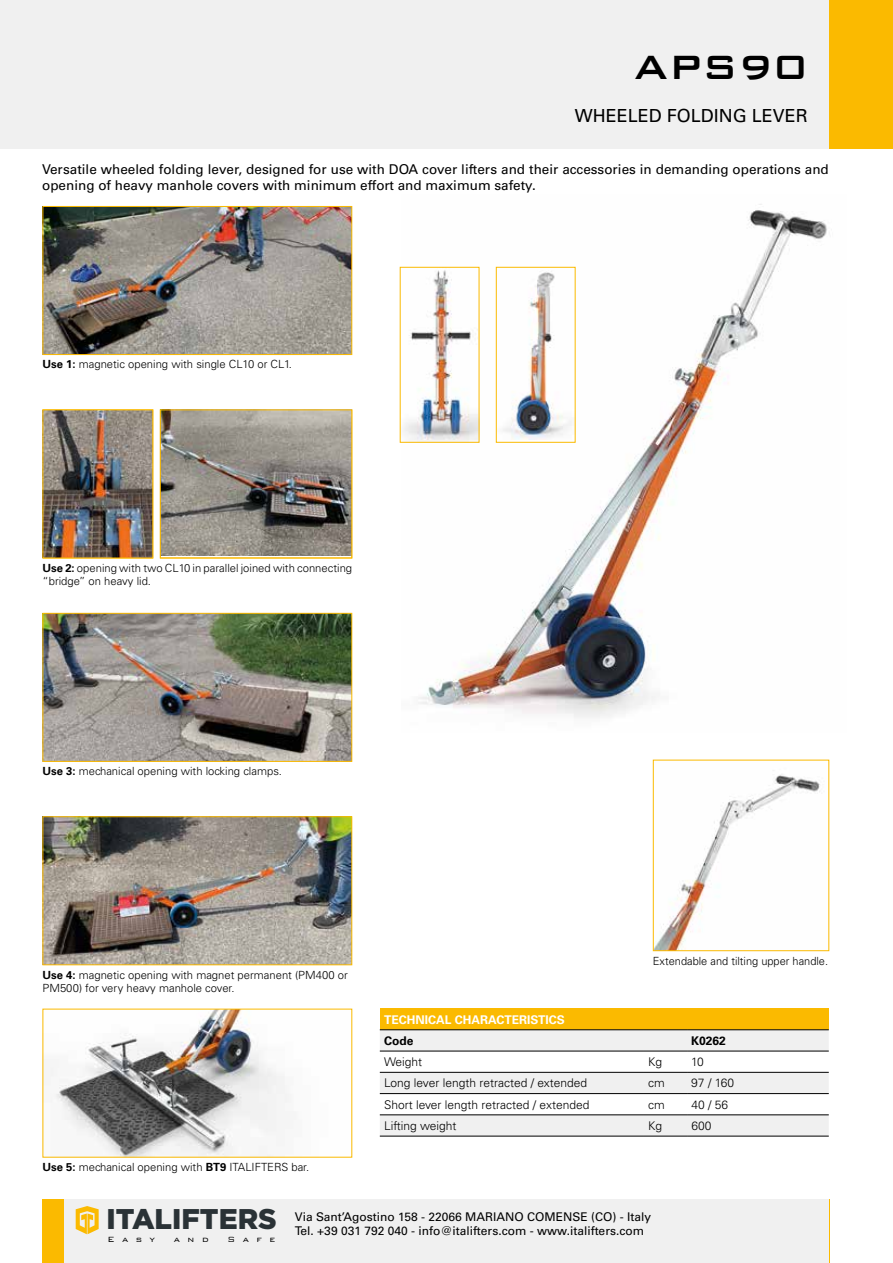
<style>
.page{position:relative;width:893px;height:1263px;background:#fff}
.page>*{position:absolute;margin:0;border:0;box-sizing:border-box;transform-origin:0 0}
.t1{font:500 45px "Bank Gothic";color:#000}
.t2{font:900 28.5px "Gotham";color:#2a3236}
.t3{font:18px "Univers LT Std";color:#000}
.t4{font:13.5px/16.2px "Univers LT Std";color:#000}
.t5{font:300 12px "Univers LT Std";color:#000}
.t6{font:12px/14.4px "Univers LT Std";color:#000}
.t7{font:700 12px "Univers LT Std";color:#fff}
.t8{font:300 12px "Bank Gothic";color:#000}
.t9{font:700 12px "Univers LT Std";color:#000}
.t10{font:300 11.25px/13.5px "Univers LT Std";color:#000}
.t11{font:300 10.05px "Bank Gothic";letter-spacing:.74em;color:#000}
.t12{font:8.85px "Avenir Next";color:#2a3236}
.s1{font-weight:700}
</style>
<div class="page">
<div style="left:0;top:0;width:893px;height:149px;background:#f0f0f0"></div>
<div style="left:829px;top:0;width:64px;height:149px;background:#fbba00"></div>
<img style="left:162px;top:411px;width:188px;height:145px">
<div style="left:160px;top:409px;width:192px;height:149px;border:1px solid #fbba00"></div>
<img style="left:45px;top:411px;width:106px;height:145px">
<div style="left:43px;top:409px;width:110px;height:149px;border:1px solid #fbba00"></div>
<img style="left:401px;top:204px;width:426px;height:514px">
<img style="left:402px;top:269px;width:75px;height:172px">
<div style="left:400px;top:267px;width:79px;height:176px;border:1px solid #fbba00"></div>
<img style="left:498px;top:270px;width:76px;height:169px">
<div style="left:496px;top:267px;width:80px;height:176px;border:1px solid #fbba00"></div>
<img style="left:45px;top:615px;width:305px;height:145px">
<div style="left:43px;top:613px;width:309px;height:149px;border:1px solid #fbba00"></div>
<img style="left:45px;top:818px;width:305px;height:145px">
<div style="left:43px;top:816px;width:309px;height:149px;border:1px solid #fbba00"></div>
<img style="left:50px;top:1011px;width:239px;height:144px">
<img style="left:45px;top:208px;width:305px;height:145px">
<div style="left:43px;top:206px;width:309px;height:149px;border:1px solid #fbba00"></div>
<img style="left:655px;top:774px;width:165px;height:175px">
<div style="left:653px;top:760px;width:176px;height:191px;border:1px solid #fbba00"></div>
<div style="left:64px;top:1199px;width:765px;height:64px;background:#f0f0f0"></div>
<div style="left:43px;top:1199px;width:21px;height:64px;background:#fbba00"></div>
<svg style="left:76px;top:1206px;width:23px;height:28px"></svg>
<div style="left:380px;top:1008px;width:449px;height:22px;background:#fbba00"></div>
<svg style="left:380px;top:1030px;width:449px;height:106px;fill:#f0f0f0"></svg>
<hr style="left:380px;top:1072px;width:264px;height:1px;background:#000">
<hr style="left:644px;top:1072px;width:43px;height:1px;background:#000">
<hr style="left:687px;top:1072px;width:142px;height:1px;background:#000">
<hr style="left:380px;top:1093px;width:264px;height:1px;background:#000">
<hr style="left:644px;top:1093px;width:43px;height:1px;background:#000">
<hr style="left:687px;top:1093px;width:142px;height:1px;background:#000">
<hr style="left:380px;top:1114px;width:264px;height:1px;background:#000">
<hr style="left:644px;top:1114px;width:43px;height:1px;background:#000">
<hr style="left:687px;top:1114px;width:142px;height:1px;background:#000">
<hr style="left:380px;top:1136px;width:264px;height:1px;background:#000">
<hr style="left:644px;top:1136px;width:43px;height:1px;background:#000">
<hr style="left:687px;top:1136px;width:142px;height:1px;background:#000">
<hr style="left:380px;top:1029px;width:264px;height:1px;background:#000">
<hr style="left:644px;top:1029px;width:43px;height:1px;background:#000">
<hr style="left:687px;top:1029px;width:142px;height:1px;background:#000">
<hr style="left:380px;top:1051px;width:264px;height:1px;background:#000">
<hr style="left:644px;top:1051px;width:43px;height:1px;background:#000">
<hr style="left:687px;top:1051px;width:142px;height:1px;background:#000">
<h1 class="t1" style="left:634px;top:32px;width:176px">APS90</h1>
<h3 class="t3" style="left:575px;top:105px;width:235px">WHEELED FOLDING LEVER</h3>
<p class="t4" style="left:42px;top:161px;width:788px">Versatile wheeled folding lever, designed for use with DOA cover lifters and their accessories in demanding operations and opening of heavy manhole covers with minimum effort and maximum safety.</p>
<p class="t10" style="left:43px;top:358px;width:251px"><span class="s1">Use 1:</span> magnetic opening with single CL10 or CL1.</p>
<p class="t10" style="left:43px;top:561px;width:311px"><span class="s1">Use 2:</span> opening with two CL10 in parallel joined with connecting “bridge” on heavy lid.</p>
<p class="t10" style="left:43px;top:764px;width:241px"><span class="s1">Use 3:</span> mechanical opening with locking clamps.</p>
<p class="t10" style="left:43px;top:968px;width:307px"><span class="s1">Use 4:</span> magnetic opening with magnet permanent (PM400 or<br>PM500) for very heavy manhole cover.</p>
<p class="t10" style="left:43px;top:1160px;width:268px"><span class="s1">Use 5:</span> mechanical opening with <span class="s1">BT9</span> ITALIFTERS bar.</p>
<p class="t10" style="left:653px;top:954px;width:177px">Extendable and tilting upper handle.</p>
<p class="t7" style="left:384px;top:1012px;width:182px">TECHNICAL CHARACTERISTICS</p>
<p class="t9" style="left:384px;top:1033px;width:31px">Code</p>
<p class="t9" style="left:691px;top:1033px;width:36px">K0262</p>
<p class="t5" style="left:384px;top:1054px;width:40px">Weight</p>
<p class="t5" style="left:648px;top:1054px;width:16px">Kg</p>
<p class="t5" style="left:691px;top:1054px;width:14px">10</p>
<p class="t5" style="left:384px;top:1076px;width:205px">Long lever length retracted / extended</p>
<p class="t5" style="left:648px;top:1076px;width:18px">cm</p>
<p class="t5" style="left:691px;top:1076px;width:44px">97 / 160</p>
<p class="t5" style="left:384px;top:1097px;width:207px">Short lever length retracted / extended</p>
<p class="t5" style="left:648px;top:1097px;width:18px">cm</p>
<p class="t5" style="left:691px;top:1097px;width:38px">40 / 56</p>
<p class="t5" style="left:384px;top:1118px;width:74px">Lifting weight</p>
<p class="t5" style="left:648px;top:1118px;width:16px">Kg</p>
<p class="t5" style="left:691px;top:1118px;width:22px">600</p>
<h2 class="t2" style="left:106px;top:1203px;width:172px">ITALIFTERS</h2>
<p class="t11" style="left:108px;top:1232px;width:49px">Easy</p>
<p class="t11" style="left:174px;top:1232px;width:37px">and</p>
<p class="t11" style="left:228px;top:1232px;width:49px">Safe</p>
<p class="t12" style="left:226px;top:1231px;width:52px">Cover Lifters</p>
<p class="t8" style="left:354px;top:1201px;width:123px">www.italifters.com</p>
<p class="t6" style="left:295px;top:1209px;width:358px">Via Sant’Agostino 158 - 22066 MARIANO COMENSE (CO) - Italy<br>Tel. +39 031 792 040 - info@italifters.com - www.italifters.com</p>
</div>
